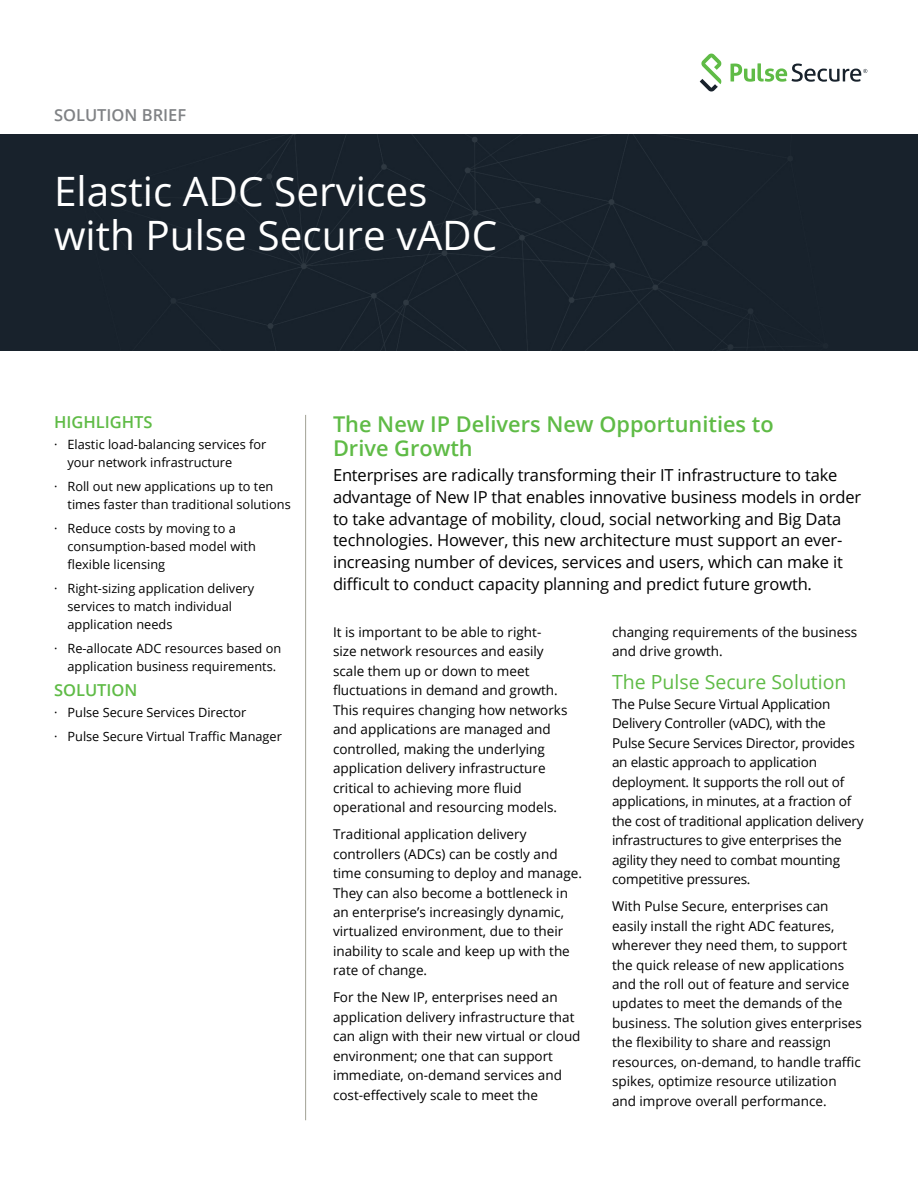
<style>
.page{position:relative;width:918px;height:1188px;background:#fff}
.page>*{position:absolute;margin:0;border:0;box-sizing:border-box;transform-origin:0 0}
.t1{font:40.5px/43.5px "Open Sans";color:#fff}
.t2{font:600 21.75px/24.8px "Open Sans";color:#5fbb46}
.t3{font:19.5px "Open Sans";color:#5fbb46}
.t4{font:16.5px/21.8px "Open Sans";letter-spacing:-.01em;color:#000}
.t5{font:600 16.5px "Open Sans";color:#5fbb46}
.t6{font:600 16.5px "Open Sans";color:#808285}
.t7{font:13.5px/19.5px "Open Sans";color:#000}
.t8{font:12.75px/18px "Open Sans";color:#000}
</style>
<div class="page">
<div style="left:0;top:135px;width:918px;height:216px;background:#18222c"></div>
<svg style="left:700px;top:54px;width:21px;height:38px"></svg>
<svg style="left:731px;top:63px;width:136px;height:19px"></svg>
<hr style="left:305px;top:415px;width:1px;height:705px;background:#a1a194">
<p class="t6" style="left:54px;top:103px;width:134px">SOLUTION BRIEF</p>
<h1 class="t1" style="left:54px;top:169px;width:445px">Elastic ADC Services with Pulse Secure vADC</h1>
<p class="t5" style="left:54px;top:410px;width:100px">HIGHLIGHTS</p>
<p class="t8" style="left:68px;top:435px;width:200px;text-indent:-14px">· Elastic load-balancing services for your network infrastructure</p>
<p class="t8" style="left:68px;top:477px;width:225px;text-indent:-14px">· Roll out new applications up to ten times faster than traditional solutions</p>
<p class="t8" style="left:68px;top:519px;width:190px;text-indent:-14px">· Reduce costs by moving to a consumption-based model with flexible licensing</p>
<p class="t8" style="left:68px;top:579px;width:188px;text-indent:-14px">· Right-sizing application delivery services to match individual application needs</p>
<p class="t8" style="left:68px;top:639px;width:215px;text-indent:-14px">· Re-allocate ADC resources based on application business requirements.</p>
<p class="t5" style="left:54px;top:679px;width:85px">SOLUTION</p>
<p class="t8" style="left:54px;top:700px;width:229px;line-height:24px">· Pulse Secure Services Director<br>· Pulse Secure Virtual Traffic Manager</p>
<h2 class="t2" style="left:333px;top:411px;width:442px">The New IP Delivers New Opportunities to<br>Drive Growth</h2>
<p class="t4" style="left:333px;top:464px;width:530px">Enterprises are radically transforming their IT infrastructure to take advantage of New IP that enables innovative business models in order to take advantage of mobility, cloud, social networking and Big Data technologies. However, this new architecture must support an ever&shy;increasing number of devices, services and users, which can make it difficult to conduct capacity planning and predict future growth.</p>
<p class="t7" style="left:612px;top:622px;width:247px">changing requirements of the business and drive growth.</p>
<h3 class="t3" style="left:612px;top:669px;width:236px">The Pulse Secure Solution</h3>
<p class="t7" style="left:612px;top:694px;width:253px">The Pulse Secure Virtual Application Delivery Controller (vADC), with the<br>Pulse Secure Services Director, provides an elastic approach to application deployment. It supports the roll out of applications, in minutes, at a fraction of the cost of traditional application delivery infrastructures to give enterprises the agility they need to combat mounting competitive pressures.</p>
<p class="t7" style="left:612px;top:896px;width:251px">With Pulse Secure, enterprises can easily install the right ADC features, wherever they need them, to support the quick release of new applications and the roll out of feature and service updates to meet the demands of the business. The solution gives enterprises the flexibility to share and reassign resources, on-demand, to handle traffic spikes, optimize resource utilization and improve overall performance.</p>
<p class="t7" style="left:333px;top:622px;width:236px">It is important to be able to right&shy;size network resources and easily scale them up or down to meet fluctuations in demand and growth.<br>This requires changing how networks and applications are managed and controlled, making the underlying application delivery infrastructure critical to achieving more fluid operational and resourcing models.</p>
<p class="t7" style="left:333px;top:824px;width:251px">Traditional application delivery controllers (ADCs) can be costly and time consuming to deploy and manage.<br>They can also become a bottleneck in an enterprise’s increasingly dynamic, virtualized environment, due to their inability to scale and keep up with the rate of change.</p>
<p class="t7" style="left:333px;top:987px;width:249px">For the New IP, enterprises need an application delivery infrastructure that can align with their new virtual or cloud environment; one that can support immediate, on-demand services and cost-effectively scale to meet the</p>
</div>
